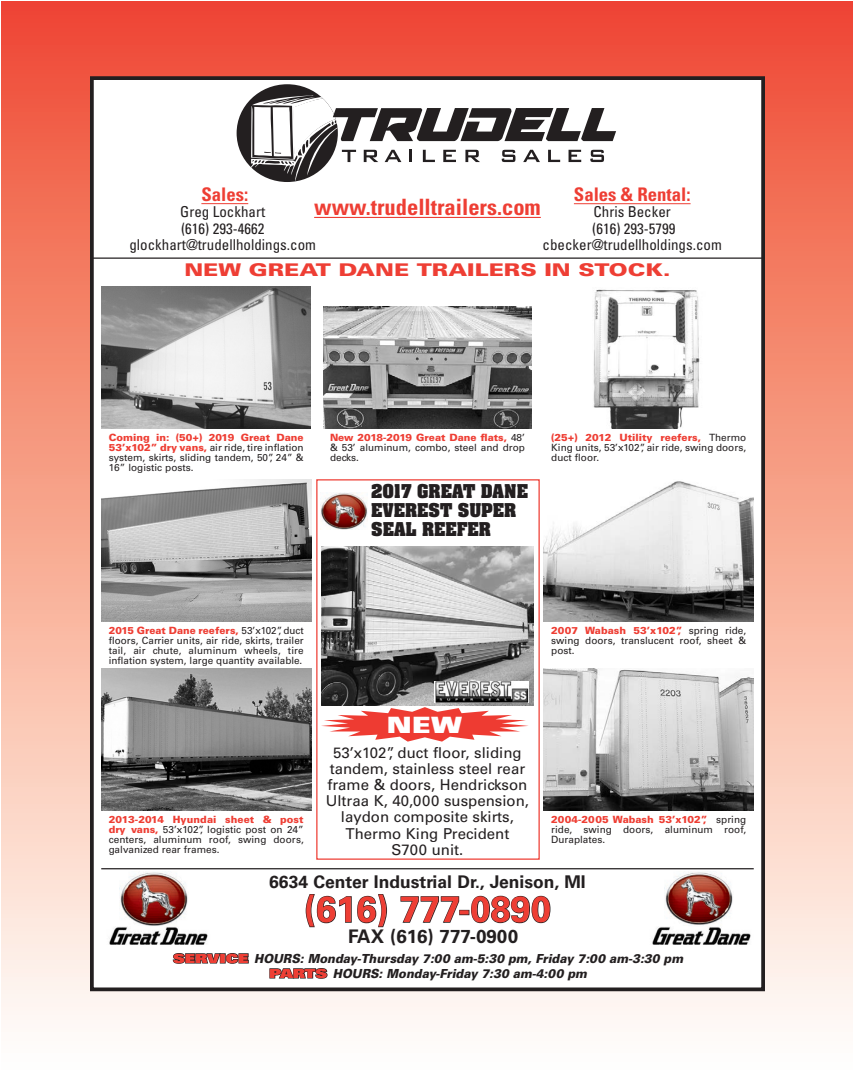
<style>
.page{position:relative;width:855px;height:1080px;background:#fff}
.page>*{position:absolute;margin:0;border:0;box-sizing:border-box;transform-origin:0 0}
.t1{font:700 36.25px "Univers";color:#ee3e34}
.t2{font:700 condensed 22.5px "Univers";color:#ee3e34}
.t3{font:900 expanded 22.5px "Univers";color:#fff}
.t4{font:700 condensed 18.75px "Univers";color:#ee3e34}
.t5{font:700 18.75px "Univers";color:#231f20}
.t6{font:700 17.5px "Univers";color:#231f20}
.t7{font:900 17.5px "Univers";color:#ee3e34;scale:1.3 1}
.t8{font:700 16.25px/18.8px "Aachen";color:#231f20}
.t9{font:15px/16.2px "Univers";color:#231f20;text-align:center}
.t10{font:condensed 15px/16.2px "Univers";color:#231f20;text-align:center}
.t11{font:italic 900 12.5px/15px "Univers";color:#231f20;text-align:center;scale:.94 1}
.t12{font:10px/10px "Univers";color:#231f20;text-align:justify}
.s1{font-weight:900;color:#ee3e34}
.s2{font-style:normal;color:#ee3e34}
</style>
<div class="page">
<div style="left:2px;top:2px;width:851px;height:1076px;background:linear-gradient(to bottom,#ef4b2e,#fffffb)"></div>
<div style="left:92px;top:78px;width:671px;height:911px;background:#fff"></div>
<div style="left:90px;top:76px;width:675px;height:915px;border:4px solid #231f20"></div>
<svg style="left:305px;top:894px;width:82px;height:34px"></svg>
<svg style="left:400px;top:896px;width:60px;height:27px"></svg>
<div style="left:459px;top:910px;width:10px;height:5px;border:1px solid #231f20"></div>
<svg style="left:471px;top:895px;width:80px;height:29px"></svg>
<div style="left:237px;top:84px;width:101px;height:98px;background:#231f20;border-radius:50%"></div>
<svg style="left:248px;top:95px;width:368px;height:87px"></svg>
<hr style="left:314px;top:217px;width:227px;height:1px;background:#ee3e34">
<hr style="left:101px;top:868px;width:653px;height:1px;background:#231f20">
<hr style="left:90px;top:258px;width:675px;height:1px;background:#231f20">
<img style="left:119px;top:872px;width:69px;height:54px">
<img style="left:109px;top:927px;width:99px;height:18px">
<img style="left:664px;top:872px;width:69px;height:54px">
<img style="left:652px;top:927px;width:99px;height:18px">
<hr style="left:201px;top:203px;width:47px;height:1px;background:#ee3e34">
<hr style="left:574px;top:203px;width:117px;height:1px;background:#ee3e34">
<svg style="left:172px;top:953px;width:77px;height:11px"></svg>
<svg style="left:269px;top:968px;width:59px;height:11px"></svg>
<img style="left:101px;top:286px;width:209px;height:143px">
<img style="left:323px;top:306px;width:209px;height:123px">
<img style="left:593px;top:289px;width:107px;height:140px">
<img style="left:101px;top:668px;width:210px;height:142px">
<img style="left:544px;top:668px;width:210px;height:142px">
<div style="left:316px;top:479px;width:224px;height:381px;border:1px solid #ee3e34"></div>
<img style="left:101px;top:479px;width:210px;height:143px">
<img style="left:544px;top:481px;width:210px;height:141px">
<img style="left:321px;top:546px;width:212px;height:160px">
<img style="left:321px;top:493px;width:46px;height:36px">
<svg style="left:321px;top:707px;width:207px;height:35px"></svg>
<img style="left:434px;top:681px;width:95px;height:22px">
<h3 class="t4" style="left:201px;top:183px;width:48px">Sales:</h3>
<h3 class="t10" style="left:129px;top:204px;width:188px">Greg Lockhart<br>(616) 293-4662 glockhart@trudellholdings.com</h3>
<h3 class="t4" style="left:574px;top:183px;width:118px">Sales &amp; Rental:</h3>
<h3 class="t10" style="left:543px;top:204px;width:181px">Chris Becker<br>(616) 293-5799 cbecker@trudellholdings.com</h3>
<h2 class="t2" style="left:314px;top:193px;width:228px">www.trudelltrailers.com</h2>
<h3 class="t7" style="left:184px;top:259px;width:376px">NEW GREAT DANE TRAILERS IN STOCK.</h3>
<p class="t12" style="left:109px;top:433px;width:197px"><span class="s1">Coming in: (50+) 2019 Great Dane 53’x102” dry vans,</span> air ride, tire inflation system, skirts, sliding tandem, 50”, 24” &amp; 16” logistic posts.</p>
<p class="t12" style="left:330px;top:433px;width:196px"><span class="s1">New 2018-2019 Great Dane flats,</span> 48’ &amp; 53’ aluminum, combo, steel and drop decks.</p>
<p class="t12" style="left:551px;top:433px;width:197px"><span class="s1">(25+) 2012 Utility reefers,</span> Thermo King units, 53’x102”, air ride, swing doors, duct floor.</p>
<h3 class="t8" style="left:371px;top:481px;width:158px">2017 GREAT DANE<br>EVEREST SUPER<br>SEAL REEFER</h3>
<p class="t12" style="left:109px;top:625px;width:197px"><span class="s1">2015 Great Dane reefers,</span> 53’x102”, duct floors, Carrier units, air ride, skirts, trailer tail, air chute, aluminum wheels, tire inflation system, large quantity available.</p>
<p class="t12" style="left:551px;top:625px;width:197px"><span class="s1">2007 Wabash 53’x102”,</span> spring ride, swing doors, translucent roof, sheet &amp; post.</p>
<h2 class="t3" style="left:387px;top:711px;width:77px">NEW</h2>
<h3 class="t9" style="left:326px;top:744px;width:205px">53’x102”, duct floor, sliding tandem, stainless steel rear frame &amp; doors, Hendrickson<br>Ultraa K, 40,000 suspension, laydon composite skirts,<br>Thermo King Precident<br>S700 unit.</h3>
<p class="t12" style="left:109px;top:814px;width:197px"><span class="s1">2013-2014 Hyundai sheet &amp; post dry vans,</span> 53’x102”, logistic post on 24” centers, aluminum roof, swing doors, galvanized rear frames.</p>
<p class="t12" style="left:551px;top:814px;width:196px"><span class="s1">2004-2005 Wabash 53’x102”,</span> spring ride, swing doors, aluminum roof, Duraplates.</p>
<h3 class="t6" style="left:269px;top:872px;width:318px">6634 Center Industrial Dr., Jenison, MI</h3>
<h1 class="t1" style="left:304px;top:888px;width:248px">(616) 777-0890</h1>
<h3 class="t5" style="left:348px;top:926px;width:171px">FAX (616) 777-0900</h3>
<p class="t11" style="left:173px;top:951px;width:544px"><span class="s2">SERVICE</span> HOURS: Monday-Thursday 7:00 am-5:30 pm, Friday 7:00 am-3:30 pm<br><span class="s2">PARTS</span> HOURS: Monday-Friday 7:30 am-4:00 pm</p>
</div>
